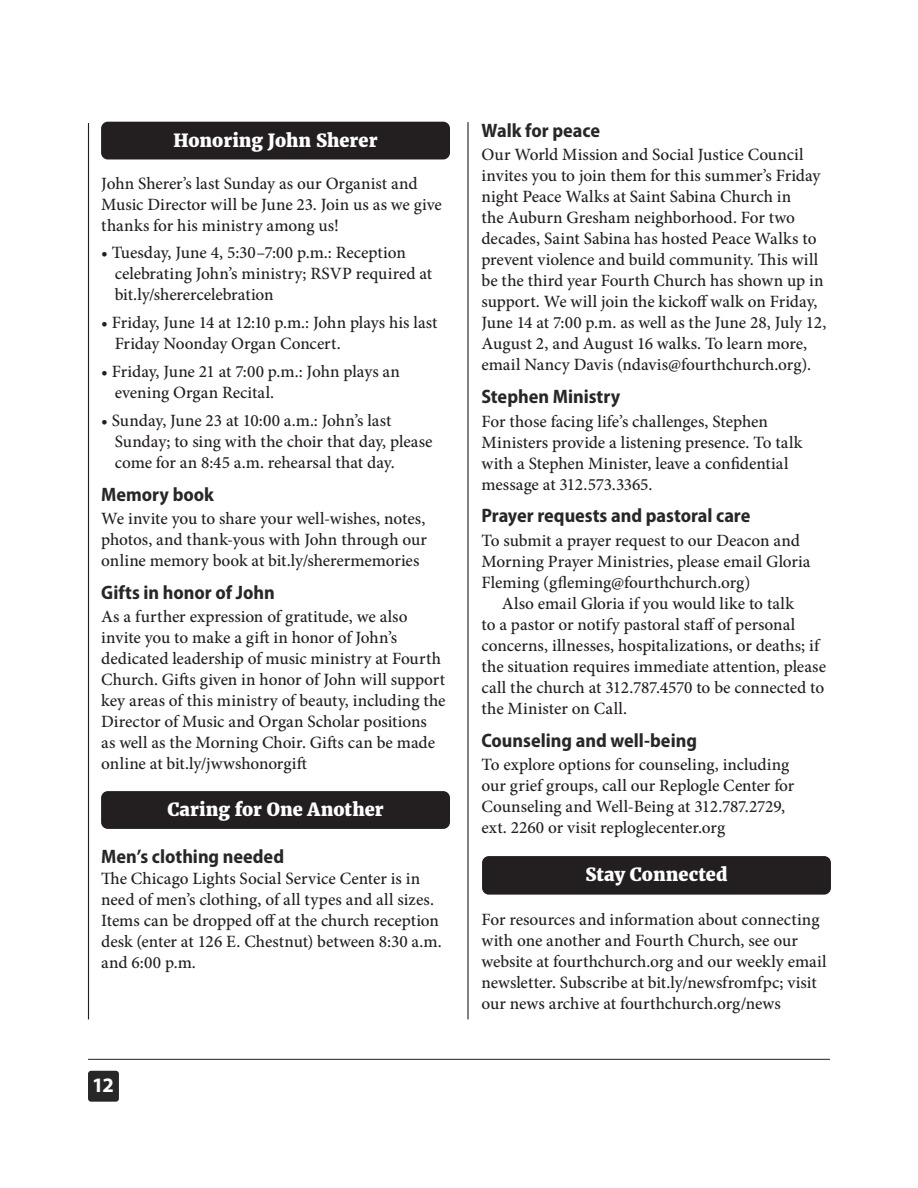
<style>
.page{position:relative;width:918px;height:1188px;background:#fff}
.page>*{position:absolute;margin:0;border:0;box-sizing:border-box;transform-origin:0 0}
.t1{font:700 20.7px "Myriad Pro";color:#fff}
.t2{font:700 semi-condensed 19.5px "Myriad Pro";color:#272728}
.t3{font:800 18px "Merriweather";color:#fff}
.t4{font:500 17.25px/21px "Minion Pro";letter-spacing:-.005em;color:#231f20}
</style>
<div class="page">
<hr style="left:467px;top:122px;width:2px;height:897px;background:#231f20">
<hr style="left:88px;top:123px;width:1px;height:896px;background:#231f20">
<div style="left:88px;top:1071px;width:31px;height:31px;background:#272728;border-radius:3px"></div>
<hr style="left:88px;top:1059px;width:742px;height:1px;background:#231f20">
<div style="left:482px;top:856px;width:349px;height:39px;background:#231f20;border-radius:7px"></div>
<div style="left:101px;top:791px;width:349px;height:38px;background:#231f20;border-radius:7px"></div>
<div style="left:101px;top:122px;width:349px;height:37px;background:#231f20;border-radius:7px"></div>
<p class="t3" style="left:174px;top:129px;width:205px">Honoring John Sherer</p>
<p class="t4" style="left:101px;top:173px;width:342px">John Sherer’s last Sunday as our Organist and<br>Music Director will be June 23. Join us as we give thanks for his ministry among us!</p>
<p class="t4" style="left:115px;top:242px;width:319px;text-indent:-14px">• Tuesday, June 4, 5:30–7:00 p.m.: Reception celebrating John’s ministry; RSVP required at bit.ly/sherercelebration</p>
<p class="t4" style="left:115px;top:312px;width:324px;text-indent:-14px">• Friday, June 14 at 12:10 p.m.: John plays his last<br>Friday Noonday Organ Concert.</p>
<p class="t4" style="left:115px;top:361px;width:287px;text-indent:-14px">• Friday, June 21 at 7:00 p.m.: John plays an evening Organ Recital.</p>
<p class="t4" style="left:115px;top:410px;width:319px;text-indent:-14px">• Sunday, June 23 at 10:00 a.m.: John’s last<br>Sunday; to sing with the choir that day, please come for an 8:45 a.m. rehearsal that day.</p>
<p class="t2" style="left:101px;top:483px;width:114px">Memory book</p>
<p class="t4" style="left:101px;top:508px;width:327px;text-align:justify">We invite you to share your well-wishes, notes, photos, and thank-yous with John through our online memory book at bit.ly/sherermemories</p>
<p class="t2" style="left:101px;top:581px;width:175px">Gifts in honor of John</p>
<p class="t4" style="left:101px;top:606px;width:346px">As a further expression of gratitude, we also invite you to make a gift in honor of John’s dedicated leadership of music ministry at Fourth Church. Gifts given in honor of John will support key areas of this ministry of beauty, including the Director of Music and Organ Scholar positions<br>as well as the Morning Choir. Gifts can be made online at bit.ly/jwwshonorgift</p>
<p class="t3" style="left:167px;top:798px;width:218px">Caring for One Another</p>
<p class="t2" style="left:101px;top:846px;width:184px">Men’s clothing needed</p>
<p class="t4" style="left:101px;top:868px;width:340px">The Chicago Lights Social Service Center is in need of men’s clothing, of all types and all sizes.<br>Items can be dropped off at the church reception desk (enter at 126 E. Chestnut) between 8:30 a.m. and 6:00 p.m.</p>
<p class="t1" style="left:92px;top:1072px;width:23px">12</p>
<p class="t2" style="left:482px;top:119px;width:120px">Walk for peace</p>
<p class="t4" style="left:482px;top:144px;width:347px">Our World Mission and Social Justice Council invites you to join them for this summer’s Friday night Peace Walks at Saint Sabina Church in<br>the Auburn Gresham neighborhood. For two decades, Saint Sabina has hosted Peace Walks to prevent violence and build community. This will be the third year Fourth Church has shown up in support. We will join the kickoff walk on Friday, June 14 at 7:00 p.m. as well as the June 28, July 12, August 2, and August 16 walks. To learn more, email Nancy Davis (ndavis@fourthchurch.org).</p>
<p class="t2" style="left:482px;top:386px;width:140px">Stephen Ministry</p>
<p class="t4" style="left:482px;top:411px;width:323px">For those facing life’s challenges, Stephen Ministers provide a listening presence. To talk with a Stephen Minister, leave a confidential message at 312.573.3365.</p>
<p class="t2" style="left:482px;top:505px;width:271px">Prayer requests and pastoral care</p>
<p class="t4" style="left:482px;top:530px;width:331px">To submit a prayer request to our Deacon and<br>Morning Prayer Ministries, please email Gloria<br>Fleming (gfleming@fourthchurch.org)</p>
<p class="t4" style="left:482px;top:593px;width:346px;text-indent:20px">Also email Gloria if you would like to talk<br>to a pastor or notify pastoral staff of personal concerns, illnesses, hospitalizations, or deaths; if the situation requires immediate attention, please call the church at 312.787.4570 to be connected to the Minister on Call.</p>
<p class="t2" style="left:482px;top:729px;width:217px">Counseling and well-being</p>
<p class="t4" style="left:482px;top:754px;width:314px">To explore options for counseling, including our grief groups, call our Replogle Center for Counseling and Well-Being at 312.787.2729, ext. 2260 or visit reploglecenter.org</p>
<p class="t3" style="left:585px;top:863px;width:144px">Stay Connected</p>
<p class="t4" style="left:482px;top:909px;width:347px">For resources and information about connecting with one another and Fourth Church, see our website at fourthchurch.org and our weekly email newsletter. Subscribe at bit.ly/newsfromfpc; visit our news archive at fourthchurch.org/news</p>
</div>
